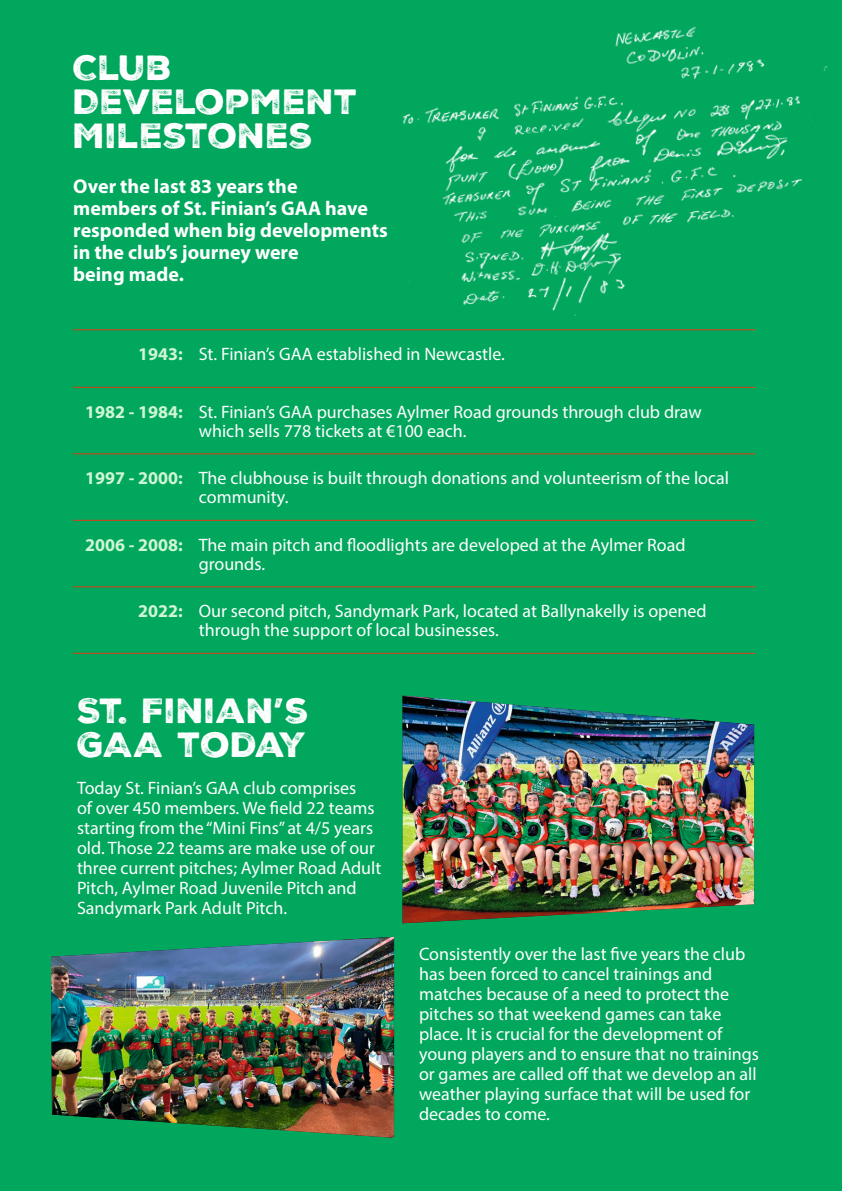
<style>
.page{position:relative;width:842px;height:1191px;background:#00a75d}
.page>*{position:absolute;margin:0;border:0;box-sizing:border-box;transform-origin:0 0}
.Heading{font:34px/34px "Nexa Rust Sans Black 2";color:#fff}
.Body_Semi-bold{font:700 20px/22px "Myriad Pro";color:#fff}
.Body_Semi-bold-2{font:18px/20px "Myriad Pro";color:#fff}
.Body_Semi-bold-3{font:700 18px "Myriad Pro";color:#cff6d3}
</style>
<div class="page">
<hr style="left:73px;top:329px;width:118px;height:1px;background:#e43915">
<hr style="left:191px;top:329px;width:564px;height:1px;background:#e43915">
<hr style="left:73px;top:387px;width:118px;height:1px;background:#e43915">
<hr style="left:191px;top:387px;width:564px;height:1px;background:#e43915">
<hr style="left:73px;top:453px;width:118px;height:1px;background:#e43915">
<hr style="left:191px;top:453px;width:564px;height:1px;background:#e43915">
<hr style="left:73px;top:520px;width:118px;height:1px;background:#e43915">
<hr style="left:191px;top:520px;width:564px;height:1px;background:#e43915">
<hr style="left:73px;top:586px;width:118px;height:1px;background:#e43915">
<hr style="left:191px;top:586px;width:564px;height:1px;background:#e43915">
<hr style="left:73px;top:653px;width:118px;height:1px;background:#e43915">
<hr style="left:191px;top:653px;width:564px;height:1px;background:#e43915">
<img style="left:403px;top:695px;width:351px;height:228px">
<img style="left:51px;top:937px;width:343px;height:200px">
<img style="left:370px;top:27px;width:458px;height:323px">
<p class="Heading" style="left:73px;top:51px;width:286px">CLUB<br>DEVELOPMENT<br>MILESTONES</p>
<p class="Body_Semi-bold" style="left:73px;top:175px;width:316px">Over the last 83 years the<br>members of St. Finian’s GAA have responded when big developments in the club’s journey were<br>being made.</p>
<p class="Body_Semi-bold-3" style="left:138px;top:342px;width:46px">1943:</p>
<p class="Body_Semi-bold-2" style="left:199px;top:344px;width:308px">St. Finian’s GAA established in Newcastle.</p>
<p class="Body_Semi-bold-3" style="left:85px;top:400px;width:99px">1982 - 1984:</p>
<p class="Body_Semi-bold-2" style="left:199px;top:402px;width:504px;line-height:19px">St. Finian’s GAA purchases Aylmer Road grounds through club draw which sells 778 tickets at €100 each.</p>
<p class="Body_Semi-bold-3" style="left:85px;top:466px;width:99px">1997 - 2000:</p>
<p class="Body_Semi-bold-2" style="left:199px;top:468px;width:532px;line-height:19px">The clubhouse is built through donations and volunteerism of the local community.</p>
<p class="Body_Semi-bold-3" style="left:85px;top:533px;width:99px">2006 - 2008:</p>
<p class="Body_Semi-bold-2" style="left:199px;top:535px;width:488px;line-height:19px">The main pitch and floodlights are developed at the Aylmer Road grounds.</p>
<p class="Body_Semi-bold-3" style="left:138px;top:599px;width:46px">2022:</p>
<p class="Body_Semi-bold-2" style="left:199px;top:601px;width:509px;line-height:19px">Our second pitch, Sandymark Park, located at Ballynakelly is opened through the support of local businesses.</p>
<p class="Heading" style="left:77px;top:694px;width:233px">ST. FINIAN’S<br>GAA TODAY</p>
<p class="Body_Semi-bold-2" style="left:77px;top:777px;width:306px">Today St. Finian’s GAA club comprises<br>of over 450 members. We field 22 teams starting from the “Mini Fins” at 4/5 years old. Those 22 teams are make use of our three current pitches; Aylmer Road Adult Pitch, Aylmer Road Juvenile Pitch and Sandymark Park Adult Pitch.</p>
<p class="Body_Semi-bold-2" style="left:419px;top:943px;width:341px">Consistently over the last five years the club has been forced to cancel trainings and matches because of a need to protect the pitches so that weekend games can take place. It is crucial for the development of young players and to ensure that no trainings or games are called off that we develop an all weather playing surface that will be used for decades to come.</p>
</div>
